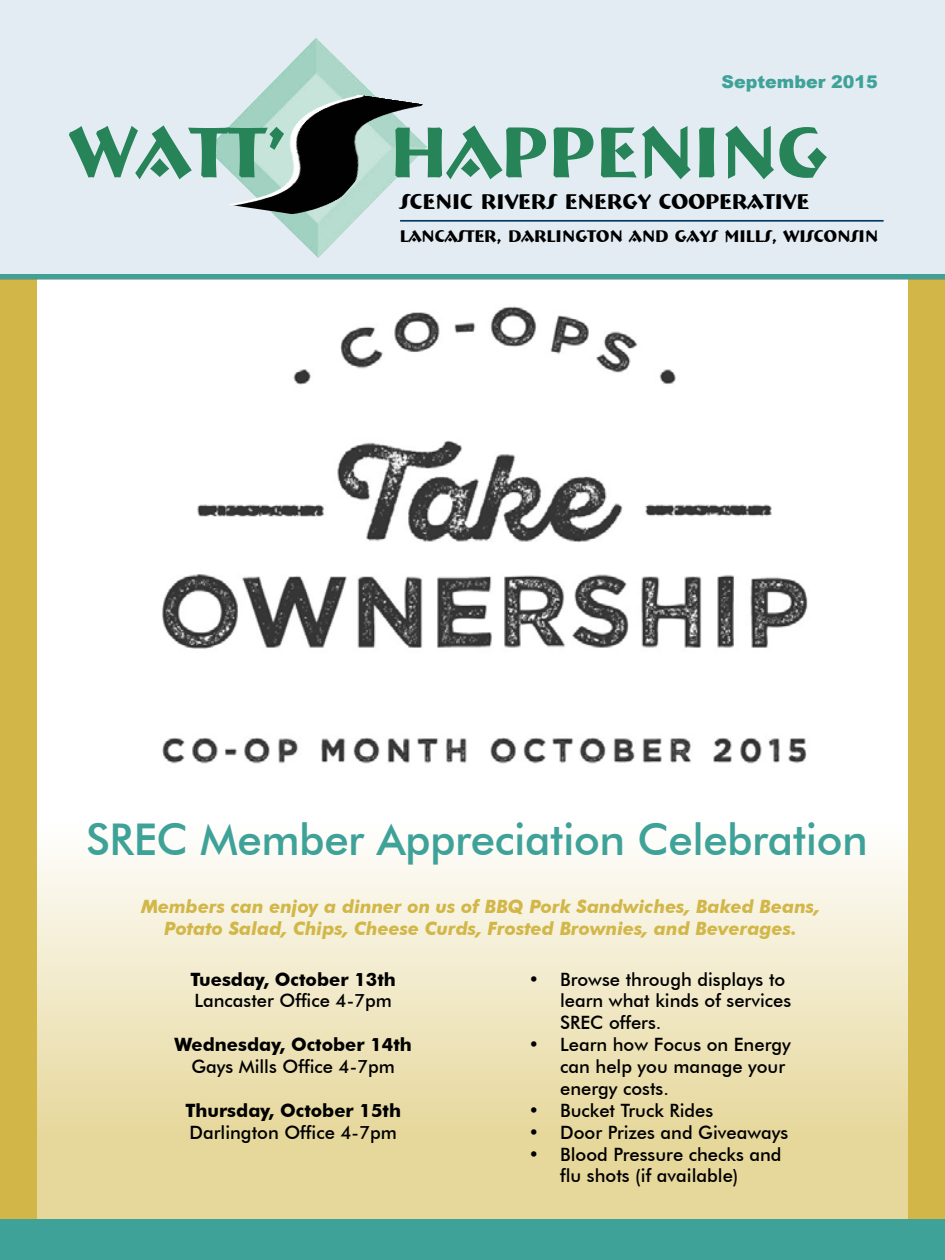
<style>
.page{position:relative;width:945px;height:1260px;background:#fff}
.page>*{position:absolute;margin:0;border:0;box-sizing:border-box;transform-origin:0 0}
.t1{font:700 73.15px "Bremen BT";color:#268458}
.t2{font:500 43.75px "Futura BT";letter-spacing:-.01em;color:#3fa298}
.t3{font:700 22.05px "Bremen BT";color:#000}
.t4{font:500 18.38px/21.9px "Futura BT";color:#000}
.t5{font:italic 700 18.38px/21.9px "Futura BT";color:#d2b748;text-align:center}
.t6{font:700 18.38px "Futura BT";color:#000}
.t7{font:900 17.5px "Arial";color:#3fa298}
.t8{font:700 17.32px "Bremen BT";color:#000}
</style>
<div class="page">
<div style="left:908px;top:279px;width:37px;height:981px;background:#d2b748"></div>
<div style="left:0;top:278px;width:37px;height:982px;background:#d2b748"></div>
<svg style="left:0;top:853px;width:945px;height:367px;background:#ebe1b4"></svg>
<div style="left:0;top:1220px;width:945px;height:40px;background:#3fa298"></div>
<div style="left:0;top:0;width:945px;height:278px;background:#e4ecf3"></div>
<hr style="left:400px;top:220px;width:484px;height:2px;background:#00395c">
<div style="left:0;top:274px;width:945px;height:5px;background:#3fa298"></div>
<img style="left:207px;top:38px;width:220px;height:220px">
<img style="left:223px;top:89px;width:194px;height:129px">
<img style="left:230px;top:90px;width:193px;height:129px">
<img style="left:162px;top:306px;width:646px;height:458px">
<p class="t7" style="left:721px;top:69px;width:158px">September 2015</p>
<h1 class="t1" style="left:70px;top:107px;width:217px">WATT’</h1>
<h1 class="t1" style="left:390px;top:107px;width:438px">HAPPENING</h1>
<p class="t3" style="left:400px;top:188px;width:411px">SCENIC RIVERS ENERGY COOPERATIVE</p>
<p class="t8" style="left:400px;top:225px;width:480px">LANCASTER, DARLINGTON AND GAYS MILLS, WISCONSIN</p>
<h2 class="t2" style="left:86px;top:813px;width:783px">SREC Member Appreciation Celebration</h2>
<p class="t5" style="left:141px;top:896px;width:680px">Members can enjoy a dinner on us of BBQ Pork Sandwiches, Baked Beans,<br>Potato Salad, Chips, Cheese Curds, Frosted Brownies, and Beverages.</p>
<p class="t6" style="left:191px;top:968px;width:207px">Tuesday, October 13th</p>
<p class="t4" style="left:194px;top:990px;width:199px">Lancaster Office 4-7pm</p>
<p class="t6" style="left:174px;top:1033px;width:239px">Wednesday, October 14th</p>
<p class="t4" style="left:191px;top:1055px;width:205px">Gays Mills Office 4-7pm</p>
<p class="t6" style="left:185px;top:1099px;width:217px">Thursday, October 15th</p>
<p class="t4" style="left:189px;top:1121px;width:209px">Darlington Office 4-7pm</p>
<p class="t4" style="left:560px;top:968px;width:233px;text-indent:-31px">• Browse through displays to learn what kinds of services<br>SREC offers.</p>
<p class="t4" style="left:560px;top:1034px;width:232px;text-indent:-31px">• Learn how Focus on Energy can help you manage your energy costs.</p>
<p class="t4" style="left:529px;top:1099px;width:186px">• Bucket Truck Rides</p>
<p class="t4" style="left:529px;top:1121px;width:261px">• Door Prizes and Giveaways</p>
<p class="t4" style="left:560px;top:1143px;width:223px;text-indent:-31px">• Blood Pressure checks and flu shots (if available)</p>
</div>
